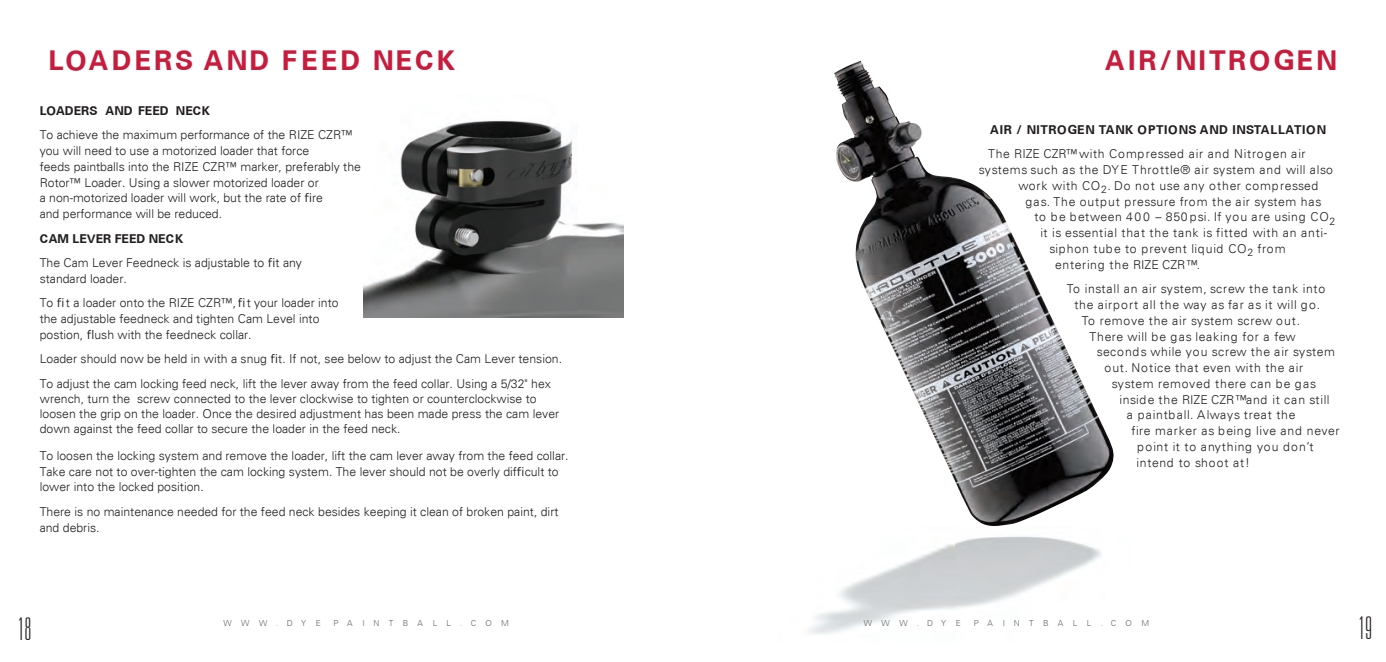
<style>
.page{position:relative;width:1386px;height:662px;background:#fff}
.page>*{position:absolute;margin:0;border:0;box-sizing:border-box;transform-origin:0 0}
.t1{font:100 ultra-condensed 31.5px "Univers LT";color:#231f20}
.t2{font:700 27.3px "Univers CE";letter-spacing:.11em;color:#c81c3d}
.t3{font:300 12.25px/15.8px "Univers LT";color:#231f20}
.t4{font:300 12.25px/15.8px "Univers LT";letter-spacing:.06em;color:#231f20}
.t5{font:300 12.25px "Univers LT";letter-spacing:.055em;color:#231f20}
.t6{font:300 12.25px "Univers LT";letter-spacing:.07em;color:#231f20}
.t7{font:300 12.25px "Univers LT";letter-spacing:.04em;color:#231f20}
.t8{font:300 12.25px "Univers LT";letter-spacing:.05em;color:#231f20}
.t9{font:700 12.25px "Univers CE";letter-spacing:.06em;color:#231f20}
.t10{font:700 12.25px "Univers CE";letter-spacing:.01em;color:#231f20}
.t11{font:300 12.25px "Univers LT";letter-spacing:.045em;color:#231f20}
.t12{font:300 8.22px "Univers CE";letter-spacing:1.12em;color:#636366}
.s1{font-family:"Gotham";font-weight:400}
</style>
<div class="page">
<img style="left:834px;top:61px;width:280px;height:465px">
<img style="left:363px;top:120px;width:261px;height:197px">
<h2 class="t2" style="left:48px;top:45px;width:408px">LOADERS AND FEED NECK</h2>
<h2 class="t2" style="left:1105px;top:45px;width:234px">AIR/NITROGEN</h2>
<p class="t10" style="left:40px;top:103px;width:172px">LOADERS AND FEED NECK</p>
<p class="t3" style="left:40px;top:127px;width:323px">To achieve the maximum performance of the RIZE CZR™ you will need to use a motorized loader that force<br>feeds paintballs into the RIZE CZR™ marker, preferably the Rotor™ Loader. Using a slower motorized loader or<br>a non-motorized loader will work, but the rate of <span class="s1">fi</span>re<br>and performance will be reduced.</p>
<p class="t10" style="left:40px;top:231px;width:145px">CAM LEVER FEED NECK</p>
<p class="t3" style="left:40px;top:255px;width:264px">The Cam Lever Feedneck is adjustable to <span class="s1">fi</span>t any standard loader.</p>
<p class="t3" style="left:40px;top:295px;width:300px">To <span class="s1">fi</span>t a loader onto the RIZE CZR™, <span class="s1">fi</span>t your loader into the adjustable feedneck and tighten Cam Level into postion, <span class="s1">fl</span>ush with the feedneck collar.</p>
<p class="t3" style="left:40px;top:351px;width:524px">Loader should now be held in with a snug <span class="s1">fi</span>t. If not, see below to adjust the Cam Lever tension.</p>
<p class="t3" style="left:40px;top:376px;width:521px;line-height:14.7px">To adjust the cam locking feed neck, lift the lever away from the feed collar. Using a 5/32" hex wrench, turn the screw connected to the lever clockwise to tighten or counterclockwise to loosen the grip on the loader. Once the desired adjustment has been made press the cam lever down against the feed collar to secure the loader in the feed neck.</p>
<p class="t3" style="left:40px;top:447px;width:530px">To loosen the locking system and remove the loader, lift the cam lever away from the feed collar.<br>Take care not to over-tighten the cam locking system. The lever should not be overly dif<span class="s1">fi</span>cult to lower into the locked position.</p>
<p class="t3" style="left:40px;top:503px;width:520px">There is no maintenance needed for the feed neck besides keeping it clean of broken paint, dirt and debris.</p>
<p class="t9" style="left:990px;top:122px;width:338px">AIR / NITROGEN TANK OPTIONS AND INSTALLATION</p>
<p class="t8" style="left:988px;top:147px;width:319px">The RIZE CZR™ with Compressed air and Nitrogen air</p>
<p class="t4" style="left:979px;top:162px;width:356px">systems such as the DYE Throttle® air system and will also</p>
<p class="t4" style="left:1018px;top:178px;width:301px">work with CO<sub>2</sub>. Do not use any other compressed</p>
<p class="t4" style="left:1026px;top:193px;width:298px">gas. The output pressure from the air system has</p>
<p class="t4" style="left:1035px;top:209px;width:302px">to be between 400 – 850psi. If you are using CO<sub>2</sub></p>
<p class="t4" style="left:1040px;top:225px;width:288px">it is essential that the tank is fitted with an anti-</p>
<p class="t5" style="left:1049px;top:241px;width:238px">siphon tube to prevent liquid CO<sub>2</sub> from</p>
<p class="t7" style="left:1055px;top:257px;width:146px">entering the RIZE CZR™.</p>
<p class="t5" style="left:1067px;top:281px;width:260px">To install an air system, screw the tank into</p>
<p class="t6" style="left:1074px;top:297px;width:247px">the airport all the way as far as it will go.</p>
<p class="t5" style="left:1082px;top:313px;width:220px">To remove the air system screw out.</p>
<p class="t11" style="left:1089px;top:329px;width:208px">There will be gas leaking for a few</p>
<p class="t5" style="left:1097px;top:344px;width:240px">seconds while you screw the air system</p>
<p class="t4" style="left:1104px;top:360px;width:200px">out. Notice that even with the air</p>
<p class="t4" style="left:1112px;top:375px;width:206px">system removed there can be gas</p>
<p class="t7" style="left:1119px;top:392px;width:212px">inside the RIZE CZR™and it can still</p>
<p class="t5" style="left:1132px;top:423px;width:209px">fire marker as being live and never</p>
<p class="t6" style="left:1127px;top:407px;width:170px">a paintball. Always treat the</p>
<p class="t4" style="left:1137px;top:438px;width:179px">point it to anything you don’t intend to shoot at!</p>
<h1 class="t1" style="left:18px;top:612px;width:16px">18</h1>
<h1 class="t1" style="left:1358px;top:611px;width:16px">19</h1>
<p class="t12" style="left:224px;top:618px;width:99px">WWW.DYE</p>
<p class="t12" style="left:334px;top:618px;width:177px">PAINTBALL.COM</p>
<p class="t12" style="left:864px;top:618px;width:99px">WWW.DYE</p>
<p class="t12" style="left:974px;top:618px;width:177px">PAINTBALL.COM</p>
</div>
